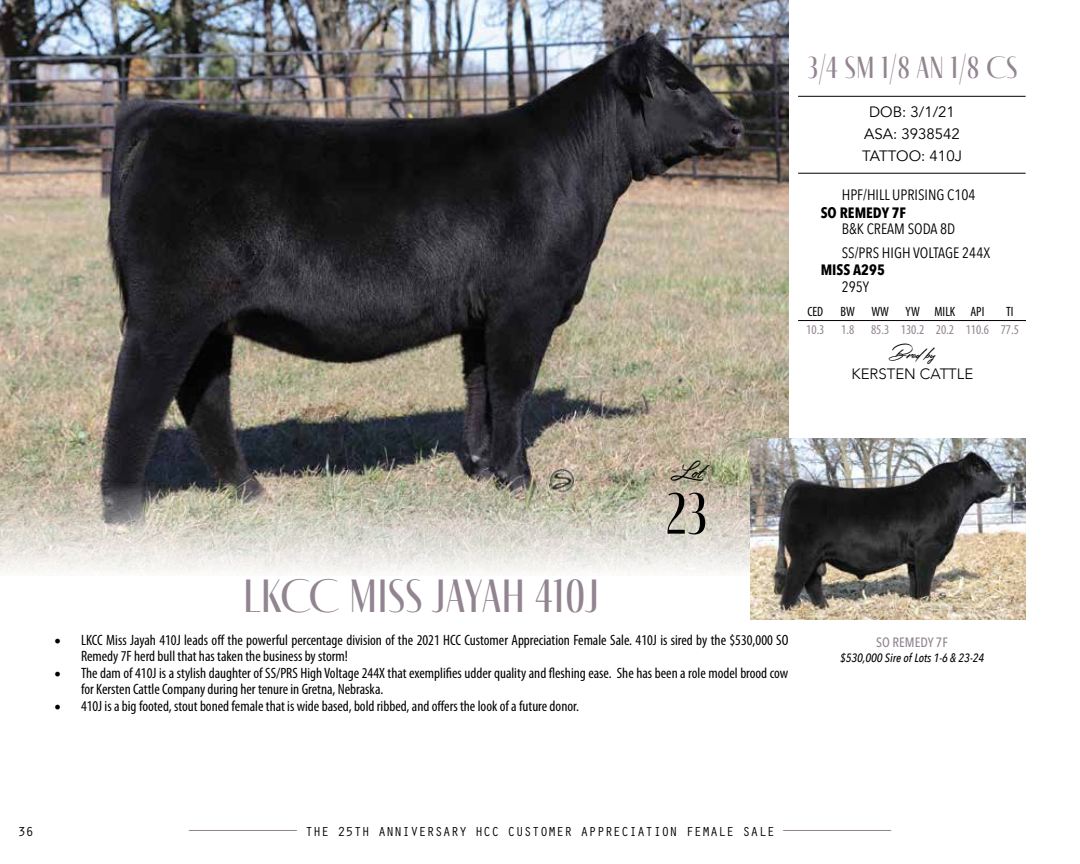
<style>
.page{position:relative;width:1080px;height:864px;background:#fff}
.page>*{position:absolute;margin:0;border:0;box-sizing:border-box;transform-origin:0 0}
.t1{font:60px "Fino Sans";color:#000101}
.t2{font:48px "Fino Sans";letter-spacing:-.005em;color:#928490}
.t3{font:31.5px "Fino Sans";color:#928490}
.t4{font:27px "Colatin";color:#000}
.t5{font:21px "Colatin";color:#000}
.t6{font:condensed 15px/16.5px "Myriad Pro";color:#000}
.t7{font:15px "Avenir Next Condensed";color:#000}
.t8{font:15px/21.6px "Avenir";color:#000;text-align:center}
.t9{font:700 15px "Avenir Next Condensed";color:#000}
.t10{font:300 15px "Avenir";color:#000}
.t11{font:13.5px "Orator Std";color:#000}
.t12{font:condensed 13.5px "Myriad Pro";color:#928490}
.t13{font:condensed 13.5px "Myriad Pro";color:#000}
.t14{font:500 13.5px "Avenir Next Condensed";color:#928490}
.t15{font:italic 500 12px "Avenir Next Condensed";color:#000}
.s1{font-family:"Minion Pro";font-stretch:normal;font-size:18px}
</style>
<div class="page">
<hr style="left:783px;top:830px;width:108px;height:1px;background:#928490">
<hr style="left:189px;top:830px;width:108px;height:1px;background:#928490">
<img style="left:0;top:0;width:788px;height:575px">
<hr style="left:798px;top:96px;width:228px;height:1px;background:#000">
<hr style="left:798px;top:173px;width:228px;height:1px;background:#000">
<hr style="left:798px;top:320px;width:228px;height:1px;background:#000">
<img style="left:751px;top:439px;width:275px;height:181px">
<h3 class="t3" style="left:808px;top:50px;width:212px">3/4 SM 1/8 AN 1/8 CS</h3>
<p class="t8" style="left:862px;top:102px;width:101px">DOB: 3/1/21<br>ASA: 3938542<br>TATTOO: 410J</p>
<p class="t7" style="left:842px;top:182px;width:135px">HPF/HILL UPRISING C104</p>
<p class="t7" style="left:842px;top:216px;width:115px">B&amp;K CREAM SODA 8D</p>
<p class="t9" style="left:821px;top:261px;width:66px">MISS A295</p>
<p class="t9" style="left:821px;top:203px;width:87px">SO REMEDY 7F</p>
<p class="t7" style="left:842px;top:240px;width:150px">SS/PRS HIGH VOLTAGE 244X</p>
<p class="t7" style="left:842px;top:274px;width:29px">295Y</p>
<p class="t13" style="left:807px;top:303px;width:17px">CED</p>
<p class="t13" style="left:841px;top:303px;width:145px">BW WW YW MILK API</p>
<p class="t13" style="left:1006px;top:303px;width:9px">TI</p>
<p class="t12" style="left:806px;top:321px;width:214px">10.3 1.8 85.3 130.2 20.2 110.6 77.5</p>
<h3 class="t5" style="left:889px;top:341px;width:51px">Bredby</h3>
<p class="t10" style="left:852px;top:365px;width:123px">KERSTEN CATTLE</p>
<h3 class="t4" style="left:671px;top:454px;width:41px">Lot</h3>
<h1 class="t1" style="left:666px;top:480px;width:43px">23</h1>
<h2 class="t2" style="left:243px;top:569px;width:358px">LKCC MISS JAYAH 410J</h2>
<p class="t6" style="left:81px;top:631px;width:709px;text-indent:-27px"><span class="s1">•</span> LKCC Miss Jayah 410J leads off the powerful percentage division of the 2021 HCC Customer Appreciation Female Sale. 410J is sired by the $530,000 SO<br>Remedy 7F herd bull that has taken the business by storm!</p>
<p class="t6" style="left:81px;top:664px;width:709px;text-indent:-27px"><span class="s1">•</span> The dam of 410J is a stylish daughter of SS/PRS High Voltage 244X that exemplifies udder quality and fleshing ease. She has been a role model brood cow for Kersten Cattle Company during her tenure in Gretna, Nebraska.</p>
<p class="t6" style="left:54px;top:697px;width:527px"><span class="s1">•</span> 410J is a big footed, stout boned female that is wide based, bold ribbed, and offers the look of a future donor.</p>
<p class="t14" style="left:876px;top:634px;width:73px">SO REMEDY 7F</p>
<p class="t15" style="left:840px;top:650px;width:146px">$530,000 Sire of Lots 1-6 &amp; 23-24</p>
<p class="t11" style="left:18px;top:822px;width:18px">36</p>
<p class="t11" style="left:305px;top:822px;width:471px">THE 25TH ANNIVERSARY HCC CUSTOMER APPRECIATION FEMALE SALE</p>
</div>
